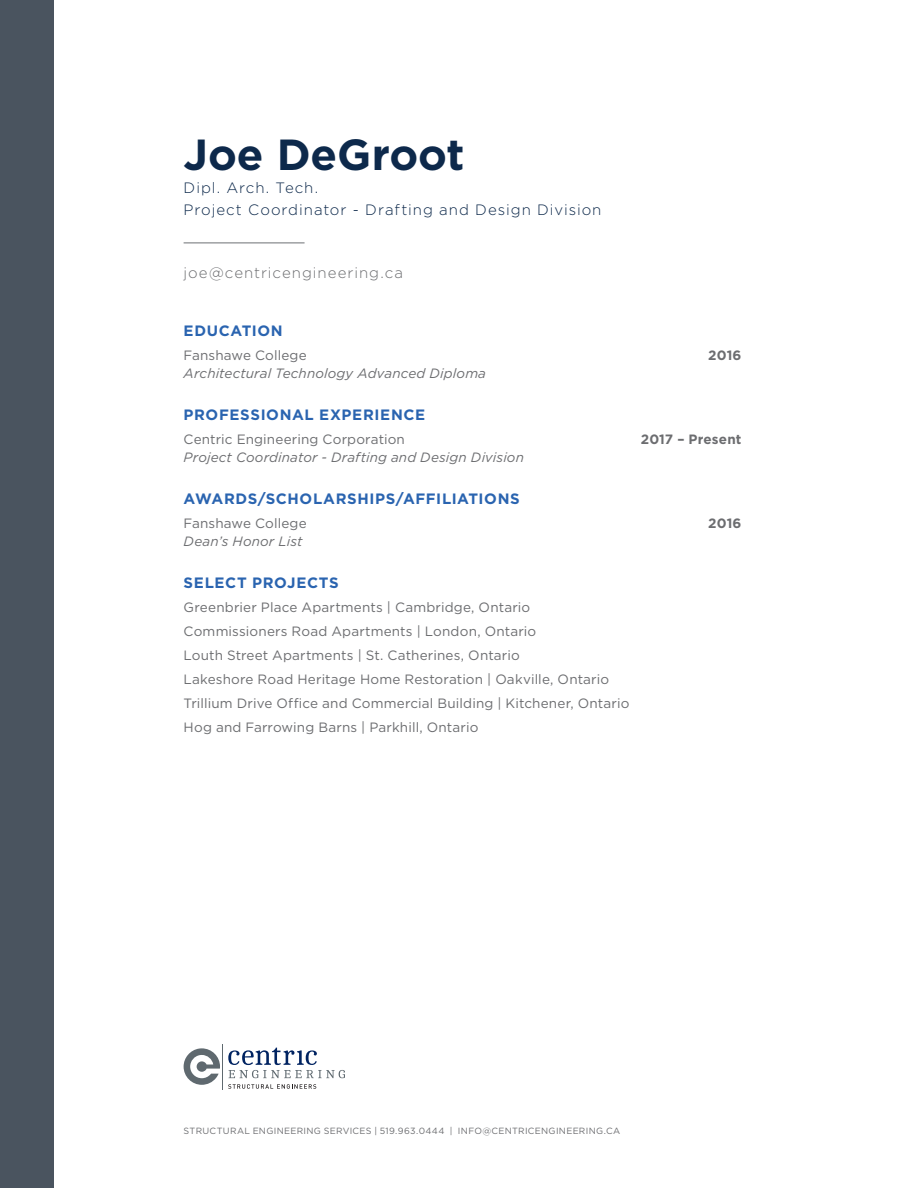
<style>
.page{position:relative;width:918px;height:1188px;background:#fff}
.page>*{position:absolute;margin:0;border:0;box-sizing:border-box;transform-origin:0 0}
.t1{font:700 43.5px "Gotham HTF";letter-spacing:-.005em;color:#0d294b}
.t2{font:700 15px "Gotham HTF";letter-spacing:.04em;color:#2a64b0}
.t3{font:300 15px "Gotham HTF";letter-spacing:.065em;color:#0d294b}
.t4{font:300 15px "Gotham HTF";letter-spacing:.06em;color:#6c6d70}
.t5{font:13.5px "Gotham HTF";letter-spacing:.01em;color:#6c6d70}
.t6{font:italic 13.5px "Gotham HTF";letter-spacing:.01em;color:#6c6d70}
.t7{font:700 13.5px "Gotham HTF";letter-spacing:.015em;color:#6c6d70}
.t8{font:9px "Gotham HTF";letter-spacing:.035em;color:#6c6d70}
</style>
<div class="page">
<svg style="left:184px;top:1048px;width:36px;height:37px"></svg>
<hr style="left:223px;top:1044px;width:1px;height:46px;background:#5f696f">
<svg style="left:228px;top:1048px;width:117px;height:30px"></svg>
<svg style="left:228px;top:1084px;width:88px;height:5px"></svg>
<div style="left:0;top:0;width:54px;height:1188px;background:#4a545f"></div>
<hr style="left:184px;top:242px;width:121px;height:2px;background:#9d9fa2">
<p class="t1" style="left:184px;top:129px;width:283px">Joe DeGroot</p>
<p class="t3" style="left:184px;top:179px;width:136px">Dipl. Arch. Tech.</p>
<p class="t3" style="left:184px;top:202px;width:419px">Project Coordinator - Drafting and Design Division</p>
<p class="t4" style="left:184px;top:265px;width:221px">joe@centricengineering.ca</p>
<p class="t2" style="left:184px;top:322px;width:101px">EDUCATION</p>
<p class="t5" style="left:184px;top:348px;width:125px">Fanshawe College</p>
<p class="t7" style="left:708px;top:348px;width:35px">2016</p>
<p class="t6" style="left:184px;top:366px;width:304px">Architectural Technology Advanced Diploma</p>
<p class="t2" style="left:184px;top:406px;width:243px">PROFESSIONAL EXPERIENCE</p>
<p class="t5" style="left:184px;top:432px;width:223px">Centric Engineering Corporation</p>
<p class="t7" style="left:641px;top:432px;width:102px">2017 – Present</p>
<p class="t6" style="left:184px;top:450px;width:342px">Project Coordinator - Drafting and Design Division</p>
<p class="t2" style="left:184px;top:490px;width:338px">AWARDS/SCHOLARSHIPS/AFFILIATIONS</p>
<p class="t5" style="left:184px;top:516px;width:125px">Fanshawe College</p>
<p class="t7" style="left:708px;top:516px;width:35px">2016</p>
<p class="t6" style="left:184px;top:534px;width:121px">Dean’s Honor List</p>
<p class="t2" style="left:184px;top:574px;width:157px">SELECT PROJECTS</p>
<p class="t5" style="left:184px;top:600px;width:348px">Greenbrier Place Apartments | Cambridge, Ontario</p>
<p class="t5" style="left:184px;top:624px;width:354px">Commissioners Road Apartments | London, Ontario</p>
<p class="t5" style="left:184px;top:648px;width:338px">Louth Street Apartments | St. Catherines, Ontario</p>
<p class="t5" style="left:184px;top:672px;width:427px">Lakeshore Road Heritage Home Restoration | Oakville, Ontario</p>
<p class="t5" style="left:184px;top:696px;width:447px">Trillium Drive Office and Commercial Building | Kitchener, Ontario</p>
<p class="t5" style="left:184px;top:720px;width:296px">Hog and Farrowing Barns | Parkhill, Ontario</p>
<p class="t8" style="left:184px;top:1126px;width:438px">STRUCTURAL ENGINEERING SERVICES | 519.963.0444 | INFO@CENTRICENGINEERING.CA</p>
</div>
